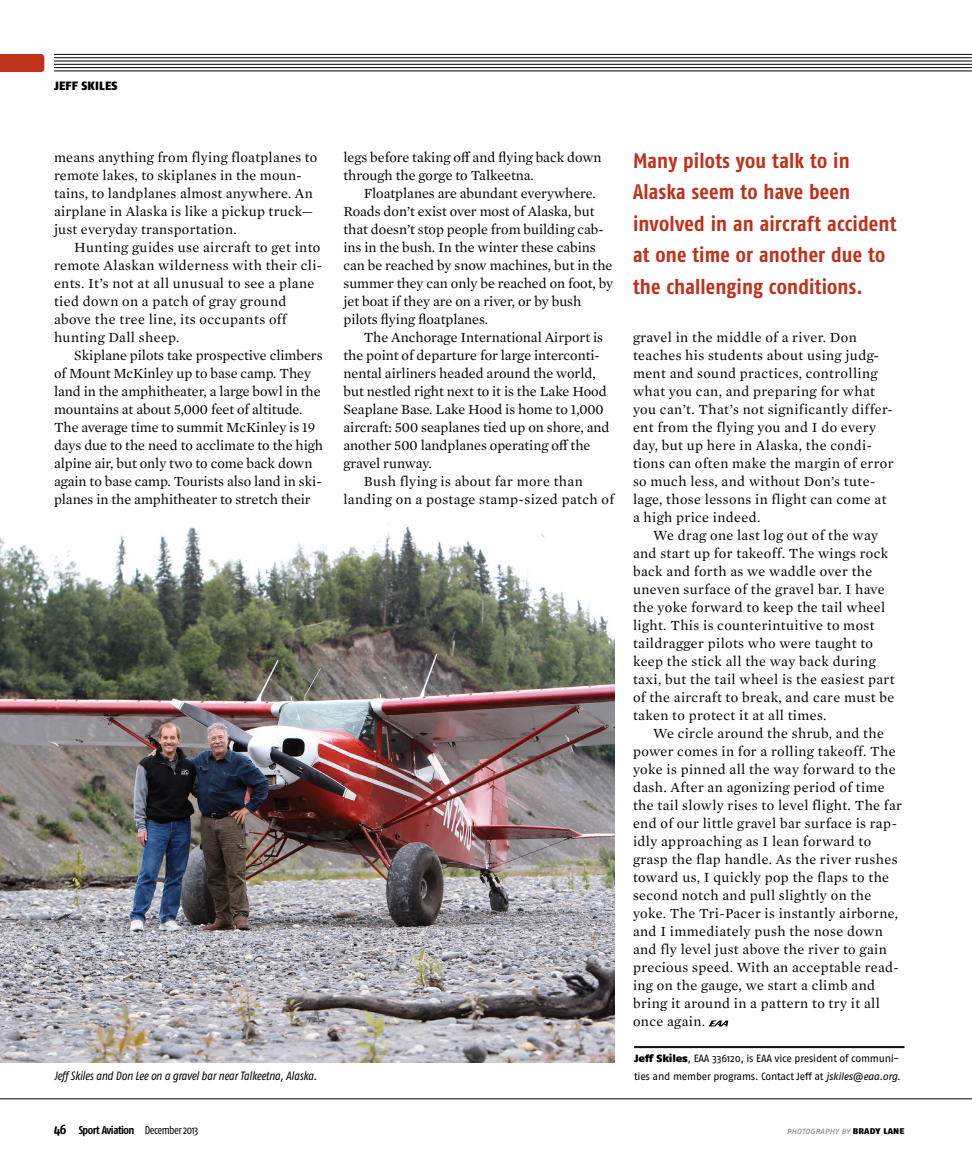
<style>
.page{position:relative;width:972px;height:1175px;background:#fff}
.page>*{position:absolute;margin:0;border:0;box-sizing:border-box;transform-origin:0 0}
.t1{font:700 condensed 21px/31.5px "Fago OT";letter-spacing:.01em;color:#c0311a}
.t2{font:14.25px/18px "Mercury Text G1";letter-spacing:.03em;color:#000}
.t3{font:14.25px/18px "Mercury Text G1";color:#000}
.t4{font:14.25px "Mercury Text G1";letter-spacing:-.01em;color:#000}
.t5{font:italic condensed 12px "Fago OT";letter-spacing:-.01em;color:#000}
.t6{font:900 12px "Fago OT";letter-spacing:.01em;color:#000}
.t7{font:700 condensed 11.25px "Fago OT";letter-spacing:-.04em;color:#000}
.t8{font:10.5px/18px "Fago OT";letter-spacing:-.02em;color:#000}
.t9{font:7.5px "Fago OT Extd Ita";letter-spacing:.02em;color:#808285}
.s1{font-size:13.5px}
.s2{font-weight:400}
.s3{font-family:"Fago OT Extd";font-weight:900}
.s4{font-style:italic}
.s5{font-family:"Fago OT Extd";font-weight:900;font-size:8.25px;color:#000}
</style>
<div class="page">
<hr style="left:634px;top:1046px;width:270px;height:1px;background:#000">
<hr style="left:634px;top:1047px;width:270px;height:1px;background:#000">
<svg style="left:709px;top:1020px;width:19px;height:6px"></svg>
<svg style="left:0;top:54px;width:44px;height:18px"></svg>
<hr style="left:0;top:1098px;width:972px;height:1px;background:#000">
<hr style="left:54px;top:71px;width:918px;height:1px;background:#000">
<hr style="left:54px;top:54px;width:918px;height:1px;background:#000">
<hr style="left:54px;top:57px;width:918px;height:1px;background:#000">
<hr style="left:54px;top:61px;width:918px;height:1px;background:#000">
<hr style="left:54px;top:64px;width:918px;height:1px;background:#000">
<hr style="left:54px;top:67px;width:918px;height:1px;background:#000">
<img style="left:0;top:523px;width:615px;height:539px">
<p class="t6" style="left:54px;top:79px;width:65px">JEFF SKILES</p>
<p class="t2" style="left:54px;top:148px;width:265px">means anything from flying floatplanes to remote lakes, to skiplanes in the moun&shy;tains, to landplanes almost anywhere. An airplane in Alaska is like a pickup truck— just everyday transportation.</p>
<p class="t2" style="left:54px;top:238px;width:270px;text-indent:20px">Hunting guides use aircraft to get into remote Alaskan wilderness with their cli&shy;ents. It’s not at all unusual to see a plane tied down on a patch of gray ground above the tree line, its occupants off hunting Dall sheep.</p>
<p class="t3" style="left:54px;top:345px;width:271px;text-indent:20px">Skiplane pilots take prospective climbers of Mount McKinley up to base camp. They land in the amphitheater, a large bowl in the mountains at about 5,000 feet of altitude.<br>The average time to summit McKinley is 19 days due to the need to acclimate to the high alpine air, but only two to come back down again to base camp. Tourists also land in ski&shy;planes in the amphitheater to stretch their</p>
<p class="t5" style="left:54px;top:1069px;width:265px">Jeff Skiles and Don Lee on a gravel bar near Talkeetna, Alaska.</p>
<p class="t7" style="left:54px;top:1123px;width:146px"><span class="s1">46</span> Sport Aviation <span class="s2">December 2013</span></p>
<p class="t3" style="left:344px;top:147px;width:260px">legs before taking off and flying back down through the gorge to Talkeetna.</p>
<p class="t3" style="left:344px;top:183px;width:271px;text-indent:20px">Floatplanes are abundant everywhere.<br>Roads don’t exist over most of Alaska, but that doesn’t stop people from building cab&shy;ins in the bush. In the winter these cabins can be reached by snow machines, but in the summer they can only be reached on foot, by jet boat if they are on a river, or by bush pilots flying floatplanes.</p>
<p class="t3" style="left:364px;top:327px;width:241px">The Anchorage International Airport is</p>
<p class="t3" style="left:344px;top:345px;width:258px">the point of departure for large interconti-</p>
<p class="t3" style="left:344px;top:363px;width:254px">nental airliners headed around the world,</p>
<p class="t3" style="left:344px;top:381px;width:265px">but nestled right next to it is the Lake Hood</p>
<p class="t3" style="left:344px;top:399px;width:262px">Seaplane Base. Lake Hood is home to 1,000</p>
<p class="t3" style="left:344px;top:417px;width:268px">aircraft: 500 seaplanes tied up on shore, and</p>
<p class="t3" style="left:344px;top:435px;width:248px">another 500 landplanes operating off the</p>
<p class="t4" style="left:344px;top:453px;width:90px">gravel runway.</p>
<p class="t2" style="left:364px;top:471px;width:221px">Bush flying is about far more than</p>
<p class="t2" style="left:344px;top:489px;width:272px">landing on a postage stamp-sized patch of</p>
<h1 class="t1" style="left:633px;top:144px;width:265px">Many pilots you talk to in<br>Alaska seem to have been involved in an aircraft accident at one time or another due to the challenging conditions.</h1>
<p class="t2" style="left:633px;top:328px;width:262px">gravel in the middle of a river. Don teaches his students about using judg&shy;ment and sound practices, controlling what you can, and preparing for what you can’t. That’s not significantly differ&shy;ent from the flying you and I do every day, but up here in Alaska, the condi&shy;tions can often make the margin of error so much less, and without Don’s tute&shy;lage, those lessons in flight can come at a high price indeed.</p>
<p class="t2" style="left:633px;top:525px;width:263px;text-indent:20px">We drag one last log out of the way and start up for takeoff. The wings rock back and forth as we waddle over the uneven surface of the gravel bar. I have the yoke forward to keep the tail wheel light. This is counterintuitive to most taildragger pilots who were taught to keep the stick all the way back during taxi, but the tail wheel is the easiest part of the aircraft to break, and care must be taken to protect it at all times.</p>
<p class="t2" style="left:633px;top:723px;width:271px;text-indent:20px">We circle around the shrub, and the power comes in for a rolling takeoff. The yoke is pinned all the way forward to the dash. After an agonizing period of time the tail slowly rises to level flight. The far end of our little gravel bar surface is rap&shy;idly approaching as I lean forward to grasp the flap handle. As the river rushes toward us, I quickly pop the flaps to the second notch and pull slightly on the yoke. The Tri-Pacer is instantly airborne, and I immediately push the nose down and fly level just above the river to gain precious speed. With an acceptable read&shy;ing on the gauge, we start a climb and bring it around in a pattern to try it all once again.</p>
<p class="t8" style="left:634px;top:1049px;width:268px"><span class="s3">Jeff Skiles</span>, EAA 336120, is EAA vice president of communi&shy;ties and member programs. Contact Jeff at <span class="s4">jskiles@eaa.org</span>.</p>
<p class="t9" style="left:787px;top:1127px;width:119px">PHOTOGRAPHY by <span class="s5">BRADY LANE</span></p>
</div>
